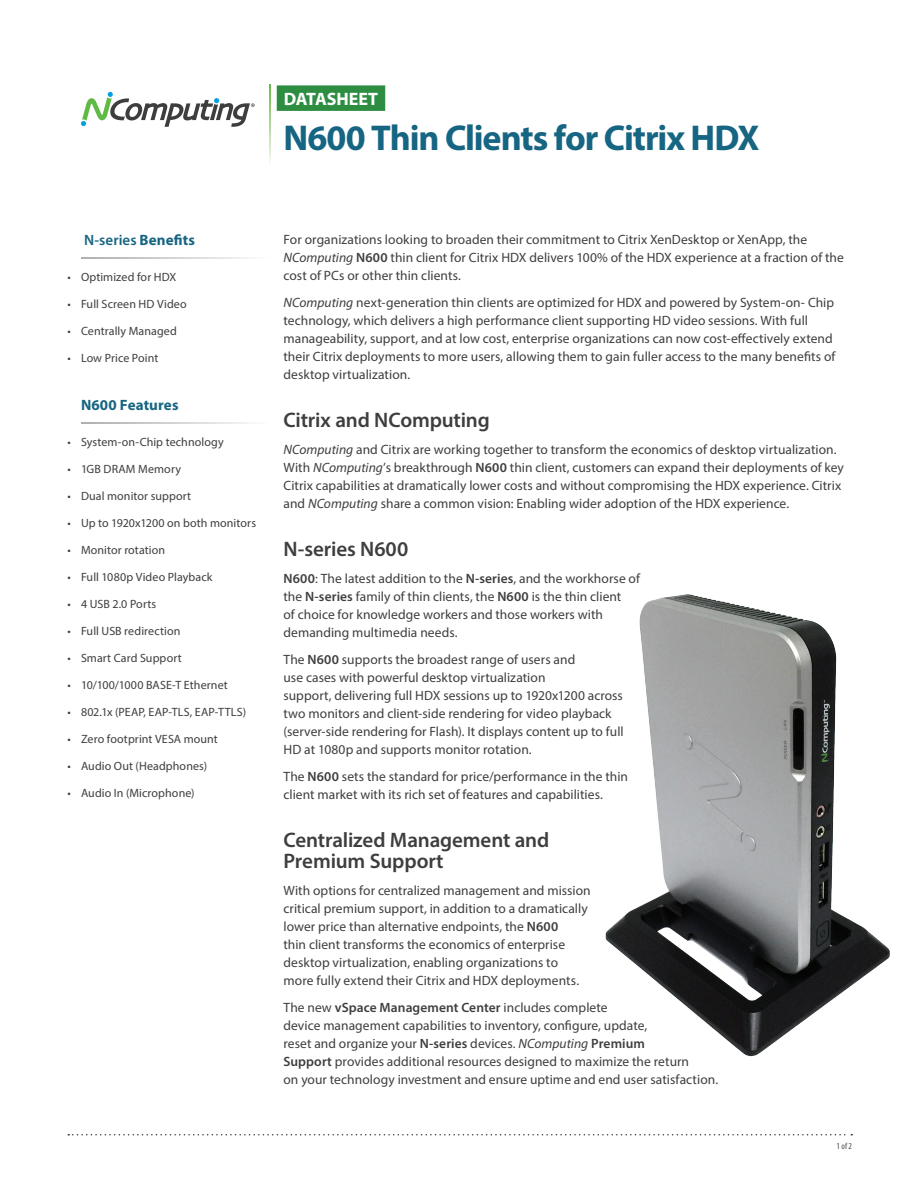
<style>
.page{position:relative;width:918px;height:1188px;background:#fff}
.page>*{position:absolute;margin:0;border:0;box-sizing:border-box;transform-origin:0 0}
.t1{font:700 36px "Myriad Pro";letter-spacing:-.03em;color:#166582}
.t2{font:600 21px/21px "Myriad Pro";letter-spacing:-.005em;color:#3e3e3f}
.t3{font:700 18px "Myriad Pro";color:#fff}
.t4{font:600 15px "Myriad Pro";letter-spacing:.005em;color:#166582}
.t5{font:700 15px "Myriad Pro";letter-spacing:.01em;color:#166582}
.t6{font:13.5px/18px "Myriad Pro";letter-spacing:.005em;color:#3e3e3f}
.t7{font:12px "Myriad Pro";letter-spacing:.01em;color:#3e3e3f}
.t8{font:condensed 9px "Myriad Pro";color:#4b4c4d}
.s1{font-weight:700}
.s2{font-style:italic}
.s3{font-weight:600}
</style>
<div class="page">
<svg style="left:81px;top:92px;width:174px;height:35px"></svg>
<svg style="left:269px;top:84px;width:2px;height:78px"></svg>
<svg style="left:68px;top:1134px;width:784px;height:2px"></svg>
<div style="left:277px;top:85px;width:108px;height:26px;background:#2d8e42"></div>
<img style="left:605px;top:594px;width:285px;height:463px">
<h3 class="t3" style="left:284px;top:87px;width:96px">DATASHEET</h3>
<h1 class="t1" style="left:284px;top:114px;width:478px">N600 Thin Clients for Citrix HDX</h1>
<p class="t4" style="left:84px;top:231px;width:112px">N-series <span class="s1">Benefits</span></p>
<p class="t7" style="left:68px;top:270px;width:110px">• Optimized for HDX</p>
<p class="t7" style="left:68px;top:297px;width:121px">• Full Screen HD Video</p>
<p class="t7" style="left:68px;top:324px;width:111px">• Centrally Managed</p>
<p class="t7" style="left:68px;top:351px;width:92px">• Low Price Point</p>
<p class="t5" style="left:81px;top:395px;width:99px">N600 Features</p>
<p class="t7" style="left:68px;top:435px;width:158px">• System-on-Chip technology</p>
<p class="t7" style="left:68px;top:462px;width:115px">• 1GB DRAM Memory</p>
<p class="t7" style="left:68px;top:489px;width:125px">• Dual monitor support</p>
<p class="t7" style="left:68px;top:516px;width:190px">• Up to 1920x1200 on both monitors</p>
<p class="t7" style="left:68px;top:543px;width:99px">• Monitor rotation</p>
<p class="t7" style="left:68px;top:570px;width:147px">• Full 1080p Video Playback</p>
<p class="t7" style="left:68px;top:597px;width:90px">• 4 USB 2.0 Ports</p>
<p class="t7" style="left:68px;top:624px;width:115px">• Full USB redirection</p>
<p class="t7" style="left:68px;top:651px;width:116px">• Smart Card Support</p>
<p class="t7" style="left:68px;top:678px;width:162px">• 10/100/1000 BASE-T Ethernet</p>
<p class="t7" style="left:68px;top:705px;width:180px">• 802.1x (PEAP, EAP-TLS, EAP-TTLS)</p>
<p class="t7" style="left:68px;top:732px;width:152px">• Zero footprint VESA mount</p>
<p class="t7" style="left:68px;top:759px;width:141px">• Audio Out (Headphones)</p>
<p class="t7" style="left:68px;top:786px;width:129px">• Audio In (Microphone)</p>
<p class="t6" style="left:284px;top:230px;width:562px">For organizations looking to broaden their commitment to Citrix XenDesktop or XenApp, the<br><span class="s2">NComputing</span> <span class="s3">N600</span> thin client for Citrix HDX delivers 100% of the HDX experience at a fraction of the cost of PCs or other thin clients.</p>
<p class="t6" style="left:284px;top:293px;width:553px"><span class="s2">NComputing</span> next-generation thin clients are optimized for HDX and powered by System-on- Chip technology, which delivers a high performance client supporting HD video sessions. With full manageability, support, and at low cost, enterprise organizations can now cost-effectively extend their Citrix deployments to more users, allowing them to gain fuller access to the many benefits of desktop virtualization.</p>
<h2 class="t2" style="left:284px;top:409px;width:208px">Citrix and NComputing</h2>
<p class="t6" style="left:284px;top:440px;width:562px"><span class="s2">NComputing</span> and Citrix are working together to transform the economics of desktop virtualization.<br>With <span class="s2">NComputing</span>’s breakthrough <span class="s3">N600</span> thin client, customers can expand their deployments of key Citrix capabilities at dramatically lower costs and without compromising the HDX experience. Citrix and <span class="s2">NComputing</span> share a common vision: Enabling wider adoption of the HDX experience.</p>
<h2 class="t2" style="left:284px;top:538px;width:126px">N-series N600</h2>
<p class="t6" style="left:284px;top:569px;width:358px"><span class="s3">N600</span>: The latest addition to the <span class="s3">N-series</span>, and the workhorse of the <span class="s3">N-series</span> family of thin clients, the <span class="s3">N600</span> is the thin client<br>of choice for knowledge workers and those workers with demanding multimedia needs.</p>
<p class="t6" style="left:284px;top:650px;width:342px">The <span class="s3">N600</span> supports the broadest range of users and<br>use cases with powerful desktop virtualization<br>support, delivering full HDX sessions up to 1920x1200 across two monitors and client-side rendering for video playback (server-side rendering for Flash). It displays content up to full HD at 1080p and supports monitor rotation.</p>
<p class="t6" style="left:284px;top:767px;width:346px">The <span class="s3">N600</span> sets the standard for price/performance in the thin client market with its rich set of features and capabilities.</p>
<h2 class="t2" style="left:284px;top:829px;width:267px">Centralized Management and<br>Premium Support</h2>
<p class="t6" style="left:284px;top:881px;width:309px">With options for centralized management and mission critical premium support, in addition to a dramatically lower price than alternative endpoints, the <span class="s3">N600<br></span>thin client transforms the economics of enterprise desktop virtualization, enabling organizations to more fully extend their Citrix and HDX deployments.</p>
<p class="t6" style="left:284px;top:998px;width:436px">The new <span class="s3">vSpace Management Center</span> includes complete<br>device management capabilities to inventory, configure, update,<br>reset and organize your <span class="s3">N-series</span> devices. <span class="s2">NComputing</span> <span class="s3">Premium<br>Support</span> provides additional resources designed to maximize the return<br>on your technology investment and ensure uptime and end user satisfaction.</p>
<p class="t8" style="left:837px;top:1141px;width:17px">1 of 2</p>
</div>
